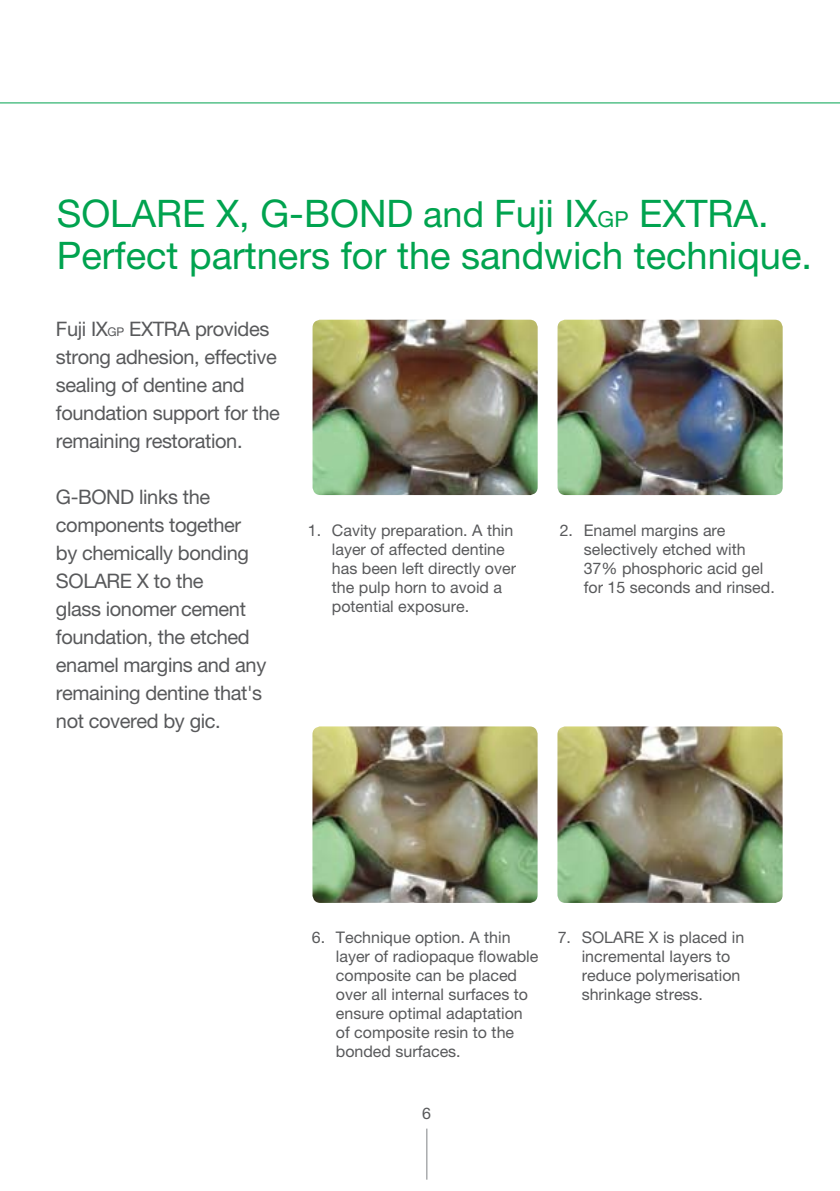
<style>
.page{position:relative;width:840px;height:1191px;background:#fff}
.page>*{position:absolute;margin:0;border:0;box-sizing:border-box;transform-origin:0 0}
.t1{font:38px/42px "Helvetica Neue";color:#00a34f}
.t2{font:20px/28px "Helvetica Neue";letter-spacing:-.02em;color:#58595b}
.t3{font:16px/19px "Helvetica Neue";color:#58595b}
.s1{font-size:36px}
.s2{font-size:22px}
.s3{font-size:12px}
</style>
<div class="page">
<hr style="left:426px;top:1128px;width:1px;height:51px;background:#808285">
<svg style="left:0;top:102px;width:839px;height:2px;background:#7fd0a6"></svg>
<img style="left:312px;top:726px;width:225px;height:177px">
<img style="left:557px;top:726px;width:225px;height:177px">
<img style="left:312px;top:320px;width:225px;height:175px">
<img style="left:557px;top:320px;width:225px;height:175px">
<h1 class="t1" style="left:57px;top:192px;width:756px">SOLARE X, G-BOND <span class="s1">and</span> Fuji IX<span class="s2">GP</span> EXTRA.<br>Perfect partners for the sandwich technique.</h1>
<p class="t2" style="left:56px;top:315px;width:225px">Fuji IX<span class="s3">GP</span> EXTRA provides strong adhesion, effective sealing of dentine and foundation support for the remaining restoration.</p>
<p class="t2" style="left:56px;top:483px;width:212px">G-BOND links the components together by chemically bonding<br>SOLARE X to the<br>glass ionomer cement foundation, the etched enamel margins and any remaining dentine that's not covered by gic.</p>
<p class="t3" style="left:331px;top:520px;width:186px;text-indent:-24px">1. Cavity preparation. A thin layer of affected dentine has been left directly over the pulp horn to avoid a potential exposure.</p>
<p class="t3" style="left:583px;top:520px;width:192px;text-indent:-24px">2. Enamel margins are selectively etched with<br>37% phosphoric acid gel for 15 seconds and rinsed.</p>
<p class="t3" style="left:335px;top:928px;width:204px;text-indent:-24px">6. Technique option. A thin layer of radiopaque flowable composite can be placed over all internal surfaces to ensure optimal adaptation of composite resin to the bonded surfaces.</p>
<p class="t3" style="left:581px;top:928px;width:164px;text-indent:-24px">7. SOLARE X is placed in incremental layers to reduce polymerisation shrinkage stress.</p>
<p class="t3" style="left:422px;top:1103px;width:10px">6</p>
</div>
